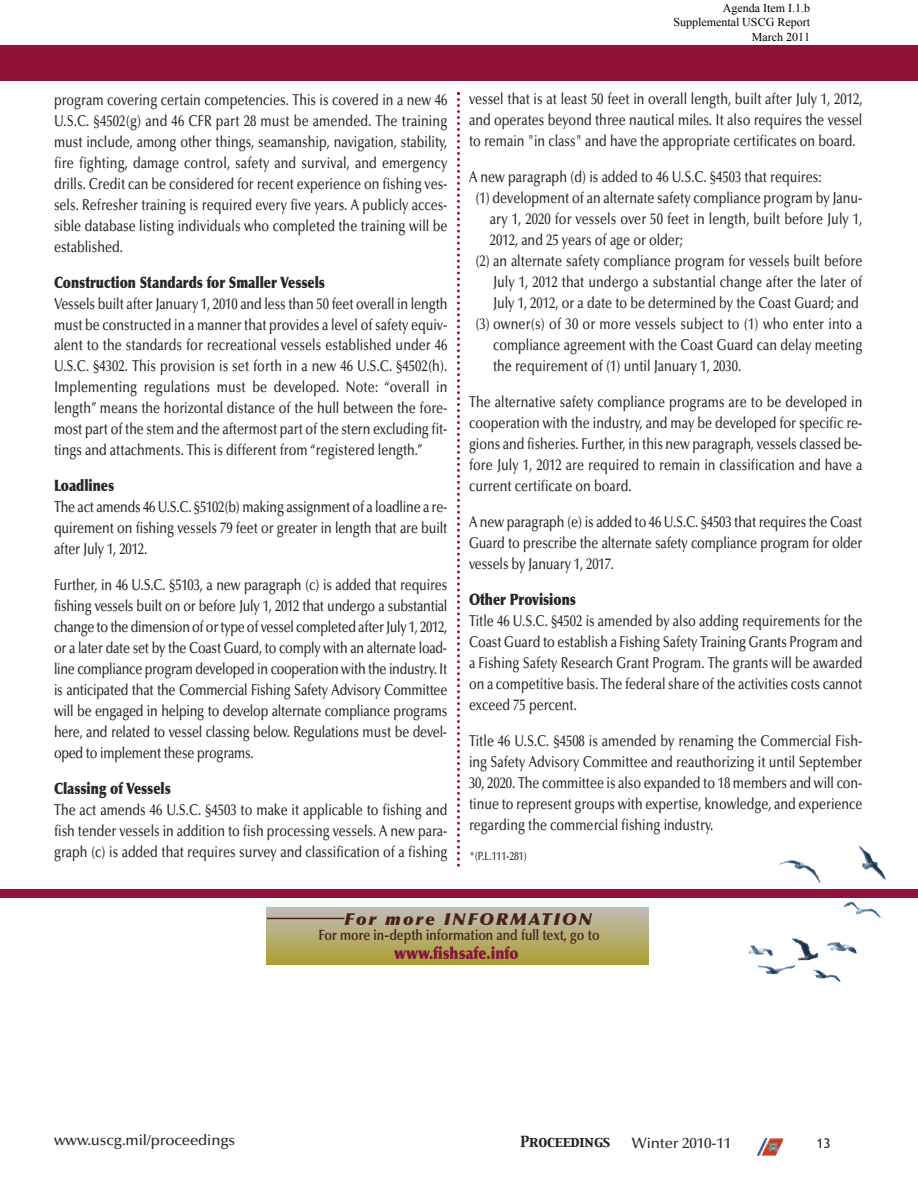
<style>
.page{position:relative;width:918px;height:1188px;background:#fff}
.page>*{position:absolute;margin:0;border:0;box-sizing:border-box;transform-origin:0 0}
.t1{font:italic 16.5px "Optima LT Std X Black";letter-spacing:.125em;color:#44221f}
.t2{font:900 16.5px "Optima LT Std";color:#84153e;scale:.85 1}
.t3{font:500 15.75px/21px "Optima LT Std";color:#272627;text-align:justify;scale:.8 1}
.t4{font:900 15.75px "Optima LT Std";color:#272627;scale:.8 1}
.t5{font:600 15px "Optima LT Std";color:#44221f;scale:.85 1}
.t6{font:500 15px "Optima LT Std";letter-spacing:-.01em;color:#272627}
.t7{font:13.5px "Capitals";letter-spacing:-.01em;color:#272627}
.t8{font:13.5px "Trebuchet MS";color:#272627}
.t9{font:12px/14.4px "Times New Roman";color:#000;text-align:right}
.t10{font:500 12px "Optima LT Std";color:#272627;scale:.8 1}
</style>
<div class="page">
<div style="left:0;top:45px;width:918px;height:36px;background:#911238"></div>
<div style="left:0;top:889px;width:918px;height:9px;background:#911238"></div>
<div style="left:267px;top:908px;width:382px;height:57px;background:linear-gradient(to bottom,#c1bcb6,#ada032)"></div>
<svg style="left:457px;top:92px;width:3px;height:775px"></svg>
<img style="left:757px;top:1138px;width:26px;height:18px">
<img style="left:779px;top:846px;width:107px;height:115px">
<hr style="left:267px;top:918px;width:77px;height:1px;background:#44221f">
<p class="t3" style="left:54px;top:90px;width:493px">program covering certain competencies. This is covered in a new 46<br>U.S.C. §4502(g) and 46 CFR part 28 must be amended. The training must include, among other things, seamanship, navigation, stability, fire fighting, damage control, safety and survival, and emergency drills. Credit can be considered for recent experience on fishing ves&shy;sels. Refresher training is required every five years. A publicly acces&shy;sible database listing individuals who completed the training will be established.</p>
<p class="t4" style="left:54px;top:276px;width:340px">Construction Standards for Smaller Vessels</p>
<p class="t3" style="left:54px;top:294px;width:493px">Vessels built after January 1, 2010 and less than 50 feet overall in length must be constructed in a manner that provides a level of safety equiv&shy;alent to the standards for recreational vessels established under 46<br>U.S.C. §4302. This provision is set forth in a new 46 U.S.C. §4502(h).<br>Implementing regulations must be developed. Note: “overall in length” means the horizontal distance of the hull between the fore&shy;most part of the stem and the aftermost part of the stern excluding fit&shy;tings and attachments. This is different from “registered length.”</p>
<p class="t4" style="left:54px;top:480px;width:77px">Loadlines</p>
<p class="t3" style="left:54px;top:498px;width:493px">The act amends 46 U.S.C. §5102(b) making assignment of a loadline a re&shy;quirement on fishing vessels 79 feet or greater in length that are built after July 1, 2012.</p>
<p class="t3" style="left:54px;top:576px;width:493px">Further, in 46 U.S.C. §5103, a new paragraph (c) is added that requires fishing vessels built on or before July 1, 2012 that undergo a substantial change to the dimension of or type of vessel completed after July 1, 2012, or a later date set by the Coast Guard, to comply with an alternate load&shy;line compliance program developed in cooperation with the industry. It is anticipated that the Commercial Fishing Safety Advisory Committee will be engaged in helping to develop alternate compliance programs here, and related to vessel classing below. Regulations must be devel&shy;oped to implement these programs.</p>
<p class="t4" style="left:54px;top:782px;width:148px">Classing of Vessels</p>
<p class="t3" style="left:54px;top:801px;width:493px">The act amends 46 U.S.C. §4503 to make it applicable to fishing and fish tender vessels in addition to fish processing vessels. A new para&shy;graph (c) is added that requires survey and classification of a fishing</p>
<p class="t9" style="left:673px;top:0;width:138px">Agenda Item I.1.b<br>Supplemental USCG Report<br>March 2011</p>
<p class="t3" style="left:469px;top:90px;width:493px">vessel that is at least 50 feet in overall length, built after July 1, 2012, and operates beyond three nautical miles. It also requires the vessel to remain "in class" and have the appropriate certificates on board.</p>
<p class="t3" style="left:469px;top:168px;width:442px">A new paragraph (d) is added to 46 U.S.C. §4503 that requires:</p>
<p class="t3" style="left:475px;top:189px;width:485px">(1) development of an alternate safety compliance program by Janu-</p>
<p class="t3" style="left:490px;top:210px;width:467px">ary 1, 2020 for vessels over 50 feet in length, built before July 1,</p>
<p class="t3" style="left:490px;top:231px;width:243px">2012, and 25 years of age or older;</p>
<p class="t3" style="left:475px;top:252px;width:486px">(2) an alternate safety compliance program for vessels built before</p>
<p class="t3" style="left:493px;top:273px;width:463px">July 1, 2012 that undergo a substantial change after the later of</p>
<p class="t3" style="left:493px;top:294px;width:459px">July 1, 2012, or a date to be determined by the Coast Guard; and</p>
<p class="t3" style="left:475px;top:315px;width:485px">(3) owner(s) of 30 or more vessels subject to (1) who enter into a</p>
<p class="t3" style="left:493px;top:336px;width:463px">compliance agreement with the Coast Guard can delay meeting</p>
<p class="t3" style="left:493px;top:357px;width:312px">the requirement of (1) until January 1, 2030.</p>
<p class="t3" style="left:469px;top:393px;width:493px">The alternative safety compliance programs are to be developed in cooperation with the industry, and may be developed for specific re&shy;gions and fisheries. Further, in this new paragraph, vessels classed be&shy;fore July 1, 2012 are required to remain in classification and have a current certificate on board.</p>
<p class="t3" style="left:469px;top:513px;width:493px">A new paragraph (e) is added to 46 U.S.C. §4503 that requires the Coast Guard to prescribe the alternate safety compliance program for older vessels by January 1, 2017.</p>
<p class="t4" style="left:469px;top:593px;width:135px">Other Provisions</p>
<p class="t3" style="left:469px;top:612px;width:493px">Title 46 U.S.C. §4502 is amended by also adding requirements for the Coast Guard to establish a Fishing Safety Training Grants Program and a Fishing Safety Research Grant Program. The grants will be awarded on a competitive basis. The federal share of the activities costs cannot exceed 75 percent.</p>
<p class="t3" style="left:469px;top:732px;width:493px">Title 46 U.S.C. §4508 is amended by renaming the Commercial Fish&shy;ing Safety Advisory Committee and reauthorizing it until September 30, 2020. The committee is also expanded to 18 members and will con&shy;tinue to represent groups with expertise, knowledge, and experience regarding the commercial fishing industry.</p>
<p class="t10" style="left:470px;top:851px;width:73px">*(P.L.111-281)</p>
<p class="t6" style="left:54px;top:1134px;width:183px">www.uscg.mil/proceedings</p>
<p class="t1" style="left:345px;top:912px;width:249px">For more INFORMATION</p>
<p class="t2" style="left:394px;top:946px;width:148px">www.fishsafe.info</p>
<p class="t5" style="left:318px;top:929px;width:332px">For more in-depth information and full text, go to</p>
<p class="t7" style="left:520px;top:1135px;width:92px">Proceedings</p>
<p class="t6" style="left:632px;top:1137px;width:101px">Winter 2010-11</p>
<p class="t8" style="left:816px;top:1136px;width:16px">13</p>
</div>
